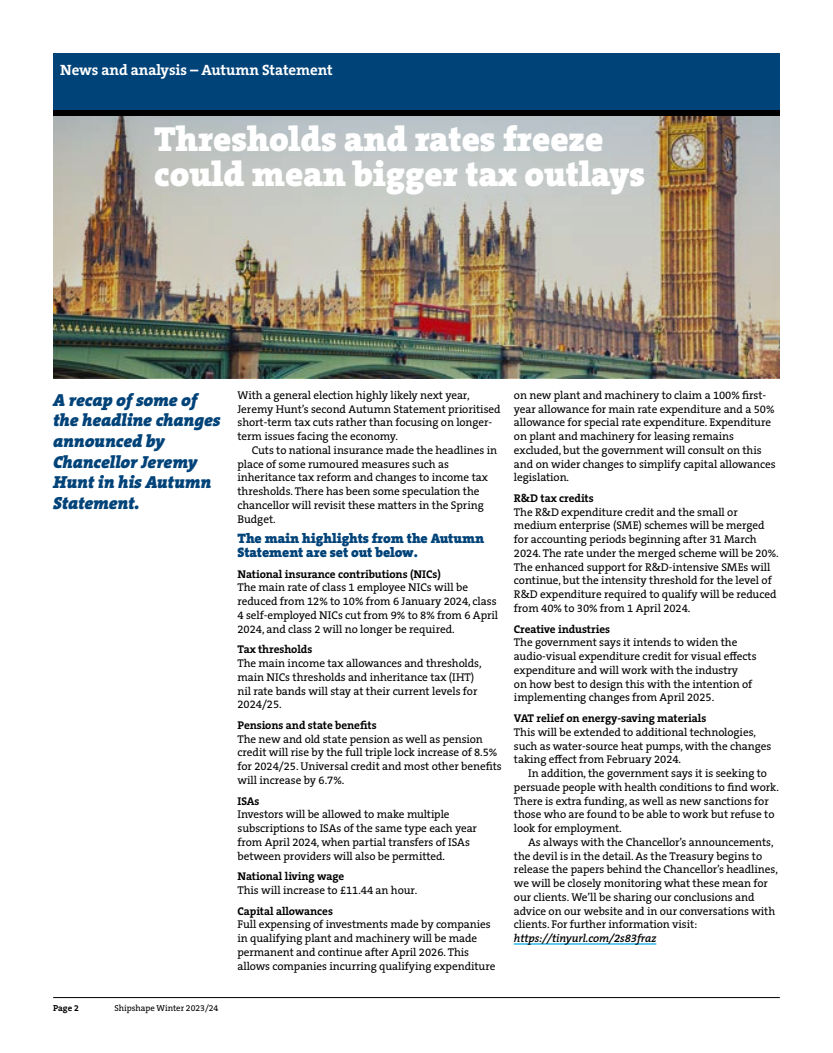
<style>
.page{position:relative;width:833px;height:1053px;background:#fff}
.page>*{position:absolute;margin:0;border:0;box-sizing:border-box;transform-origin:0 0}
.t1{font:900 35px/35px "The Serif B W9";color:#fff}
.t2{font:italic 900 17.5px/20.6px "The Serif B W9";letter-spacing:-.005em;color:#004379}
.t3{font:700 15px "The Serif B W7";letter-spacing:-.005em;color:#fff}
.t4{font:900 13.75px/13.8px "The Serif B W9";letter-spacing:-.005em;color:#004379}
.t5{font:11.25px/13.8px "The Serif B W5 Plain";letter-spacing:-.005em;color:#000}
.t6{font:700 11.25px "The Serif B W7";letter-spacing:-.005em;color:#000}
.t7{font:italic 600 11.25px "The Serif B W6";letter-spacing:-.005em;color:#000}
.t8{font:8.75px "The Serif B W5 Plain";letter-spacing:-.005em;color:#000}
.t9{font:700 8.75px "The Serif B W7";color:#000}
</style>
<div class="page">
<hr style="left:53px;top:997px;width:727px;height:1px;background:#000">
<div style="left:53px;top:53px;width:727px;height:57px;background:#004379"></div>
<div style="left:53px;top:110px;width:727px;height:7px;background:#000"></div>
<hr style="left:514px;top:943px;width:142px;height:1px;background:#03ace4">
<img style="left:53px;top:116px;width:727px;height:262px">
<h3 class="t3" style="left:60px;top:60px;width:274px">News and analysis – Autumn Statement</h3>
<h1 class="t1" style="left:154px;top:122px;width:492px">Thresholds and rates freeze could mean bigger tax outlays</h1>
<h2 class="t2" style="left:53px;top:389px;width:169px">A recap of some of the headline changes announced by<br>Chancellor Jeremy<br>Hunt in his Autumn<br>Statement.</h2>
<p class="t9" style="left:53px;top:1002px;width:27px">Page 2</p>
<p class="t8" style="left:115px;top:1002px;width:105px">Shipshape Winter 2023/24</p>
<p class="t5" style="left:237px;top:388px;width:265px">With a general election highly likely next year, Jeremy Hunt’s second Autumn Statement prioritised short-term tax cuts rather than focusing on longer&shy;term issues facing the economy.</p>
<p class="t5" style="left:237px;top:443px;width:261px;text-indent:14px">Cuts to national insurance made the headlines in place of some rumoured measures such as inheritance tax reform and changes to income tax thresholds. There has been some speculation the chancellor will revisit these matters in the Spring Budget.</p>
<p class="t4" style="left:237px;top:531px;width:248px">The main highlights from the Autumn<br>Statement are set out below.</p>
<p class="t6" style="left:237px;top:566px;width:205px">National insurance contributions (NICs)</p>
<p class="t5" style="left:237px;top:580px;width:262px">The main rate of class 1 employee NICs will be reduced from 12% to 10% from 6 January 2024, class 4 self-employed NICs cut from 9% to 8% from 6 April 2024, and class 2 will no longer be required.</p>
<p class="t6" style="left:237px;top:642px;width:76px">Tax thresholds</p>
<p class="t5" style="left:237px;top:656px;width:246px">The main income tax allowances and thresholds, main NICs thresholds and inheritance tax (IHT) nil rate bands will stay at their current levels for 2024/25.</p>
<p class="t6" style="left:237px;top:717px;width:141px">Pensions and state benefits</p>
<p class="t5" style="left:237px;top:732px;width:266px">The new and old state pension as well as pension credit will rise by the full triple lock increase of 8.5% for 2024/25. Universal credit and most other benefits will increase by 6.7%.</p>
<p class="t6" style="left:237px;top:793px;width:24px">ISAs</p>
<p class="t5" style="left:237px;top:807px;width:241px">Investors will be allowed to make multiple subscriptions to ISAs of the same type each year from April 2024, when partial transfers of ISAs between providers will also be permitted.</p>
<p class="t6" style="left:237px;top:868px;width:108px">National living wage</p>
<p class="t5" style="left:237px;top:883px;width:181px">This will increase to £11.44 an hour.</p>
<p class="t6" style="left:237px;top:903px;width:97px">Capital allowances</p>
<p class="t5" style="left:237px;top:917px;width:259px">Full expensing of investments made by companies in qualifying plant and machinery will be made permanent and continue after April 2026. This allows companies incurring qualifying expenditure</p>
<p class="t5" style="left:514px;top:388px;width:263px">on new plant and machinery to claim a 100% first&shy;year allowance for main rate expenditure and a 50% allowance for special rate expenditure. Expenditure on plant and machinery for leasing remains excluded, but the government will consult on this and on wider changes to simplify capital allowances legislation.</p>
<p class="t6" style="left:514px;top:490px;width:81px">R&amp;D tax credits</p>
<p class="t5" style="left:514px;top:505px;width:266px">The R&amp;D expenditure credit and the small or medium enterprise (SME) schemes will be merged for accounting periods beginning after 31 March 2024. The rate under the merged scheme will be 20%.<br>The enhanced support for R&amp;D-intensive SMEs will continue, but the intensity threshold for the level of R&amp;D expenditure required to qualify will be reduced from 40% to 30% from 1 April 2024.</p>
<p class="t6" style="left:514px;top:621px;width:98px">Creative industries</p>
<p class="t5" style="left:514px;top:635px;width:244px">The government says it intends to widen the audio-visual expenditure credit for visual effects expenditure and will work with the industry<br>on how best to design this with the intention of implementing changes from April 2025.</p>
<p class="t6" style="left:514px;top:710px;width:194px">VAT relief on energy-saving materials</p>
<p class="t5" style="left:514px;top:725px;width:259px">This will be extended to additional technologies, such as water-source heat pumps, with the changes taking effect from February 2024.</p>
<p class="t5" style="left:514px;top:766px;width:266px;text-indent:14px">In addition, the government says it is seeking to persuade people with health conditions to find work.<br>There is extra funding, as well as new sanctions for those who are found to be able to work but refuse to look for employment.</p>
<p class="t5" style="left:514px;top:835px;width:265px;text-indent:14px">As always with the Chancellor’s announcements, the devil is in the detail. As the Treasury begins to release the papers behind the Chancellor’s headlines, we will be closely monitoring what these mean for our clients. We’ll be sharing our conclusions and advice on our website and in our conversations with clients. For further information visit:</p>
<p class="t7" style="left:514px;top:931px;width:144px">https://tinyurl.com/2s83fraz</p>
</div>
